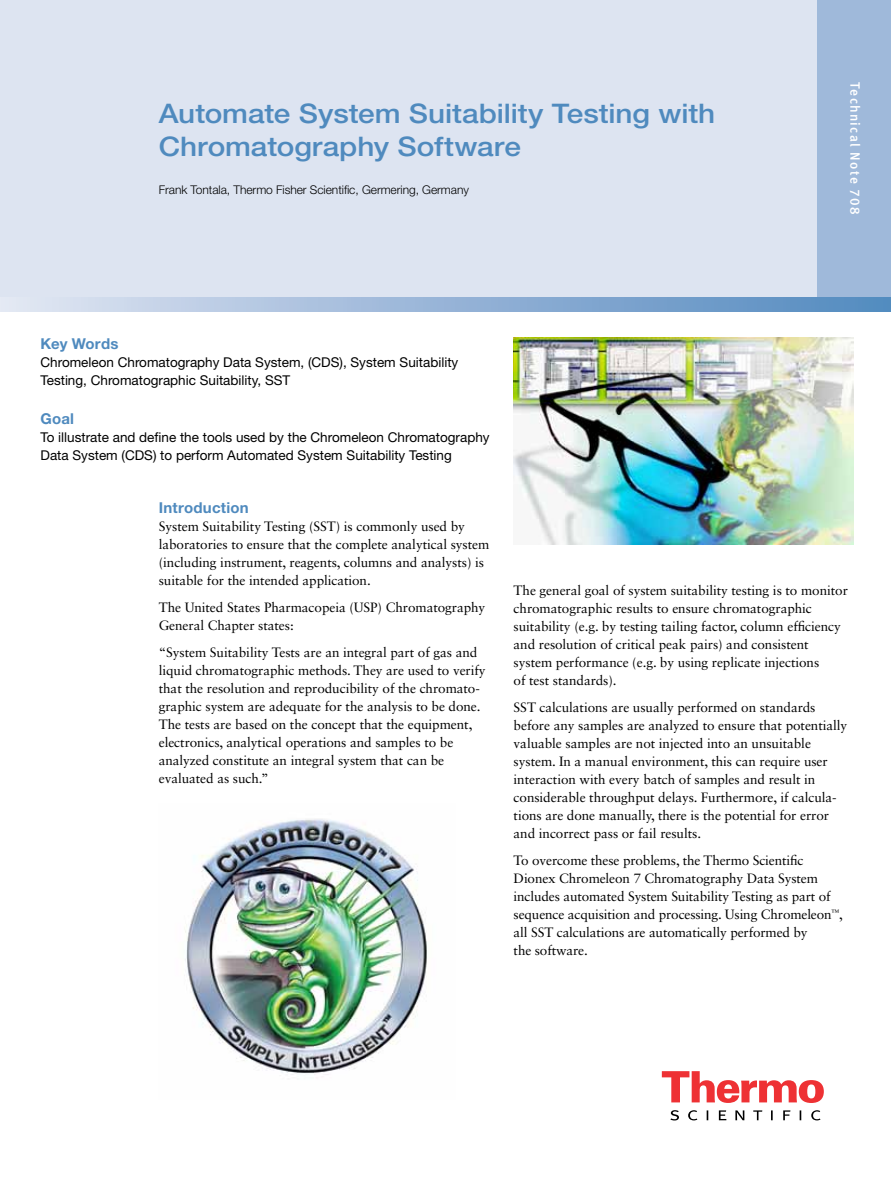
<style>
.page{position:relative;width:891px;height:1188px;background:#fff}
.page>*{position:absolute;margin:0;border:0;box-sizing:border-box;transform-origin:0 0}
.t1{font:500 27px/33px "Helvetica Neue";letter-spacing:-.005em;color:#4f8abe;scale:1.1 1}
.t2{font:700 15px "Helvetica Neue";letter-spacing:.015em;color:#4f8abe}
.t3{font:13.5px/18px "Sabon LT Std";letter-spacing:-.005em;color:#000}
.t4{font:13.5px/18px "Helvetica Neue";color:#000}
.t5{font:13.5px "Meta Medium LF";letter-spacing:.1em;color:#fff}
.t6{font:300 12px "Helvetica Neue";letter-spacing:-.005em;color:#000}
</style>
<div class="page">
<div style="left:0;top:0;width:891px;height:303px;background:#dde4f1"></div>
<div style="left:817px;top:0;width:74px;height:303px;background:#9fb9da"></div>
<svg style="left:0;top:297px;width:891px;height:15px"></svg>
<svg style="left:662px;top:1071px;width:162px;height:32px"></svg>
<svg style="left:670px;top:1110px;width:151px;height:10px"></svg>
<img style="left:513px;top:338px;width:340px;height:206px">
<img style="left:184px;top:819px;width:243px;height:256px">
<h1 class="t1" style="left:159px;top:96px;width:507px">Automate System Suitability Testing with<br>Chromatography Software</h1>
<p class="t6" style="left:159px;top:182px;width:312px">Frank Tontala, Thermo Fisher Scientific, Germering, Germany</p>
<p class="t5" style="left:863px;top:82px;width:134px;rotate:90deg">Technical Note 708</p>
<p class="t2" style="left:40px;top:335px;width:80px">Key Words</p>
<p class="t4" style="left:40px;top:353px;width:419px">Chromeleon Chromatography Data System, (CDS), System Suitability<br>Testing, Chromatographic Suitability, SST</p>
<p class="t2" style="left:40px;top:410px;width:35px">Goal</p>
<p class="t4" style="left:40px;top:428px;width:451px">To illustrate and define the tools used by the Chromeleon Chromatography<br>Data System (CDS) to perform Automated System Suitability Testing</p>
<p class="t2" style="left:159px;top:498px;width:92px">Introduction</p>
<p class="t3" style="left:159px;top:517px;width:332px">System Suitability Testing (SST) is commonly used by laboratories to ensure that the complete analytical system (including instrument, reagents, columns and analysts) is suitable for the intended application.</p>
<p class="t3" style="left:159px;top:598px;width:328px">The United States Pharmacopeia (USP) Chromatography<br>General Chapter states:</p>
<p class="t3" style="left:159px;top:643px;width:328px">“System Suitability Tests are an integral part of gas and liquid chromatographic methods. They are used to verify that the resolution and reproducibility of the chromato&shy;graphic system are adequate for the analysis to be done.<br>The tests are based on the concept that the equipment, electronics, analytical operations and samples to be analyzed constitute an integral system that can be evaluated as such.”</p>
<p class="t3" style="left:514px;top:581px;width:336px">The general goal of system suitability testing is to monitor chromatographic results to ensure chromatographic suitability (e.g. by testing tailing factor, column efficiency and resolution of critical peak pairs) and consistent system performance (e.g. by using replicate injections<br>of test standards).</p>
<p class="t3" style="left:514px;top:698px;width:335px">SST calculations are usually performed on standards before any samples are analyzed to ensure that potentially valuable samples are not injected into an unsuitable system. In a manual environment, this can require user interaction with every batch of samples and result in considerable throughput delays. Furthermore, if calcula&shy;tions are done manually, there is the potential for error and incorrect pass or fail results.</p>
<p class="t3" style="left:514px;top:851px;width:331px">To overcome these problems, the Thermo Scientific Dionex Chromeleon 7 Chromatography Data System includes automated System Suitability Testing as part of sequence acquisition and processing. Using Chromeleon<sup>™</sup>, all SST calculations are automatically performed by<br>the software.</p>
</div>
